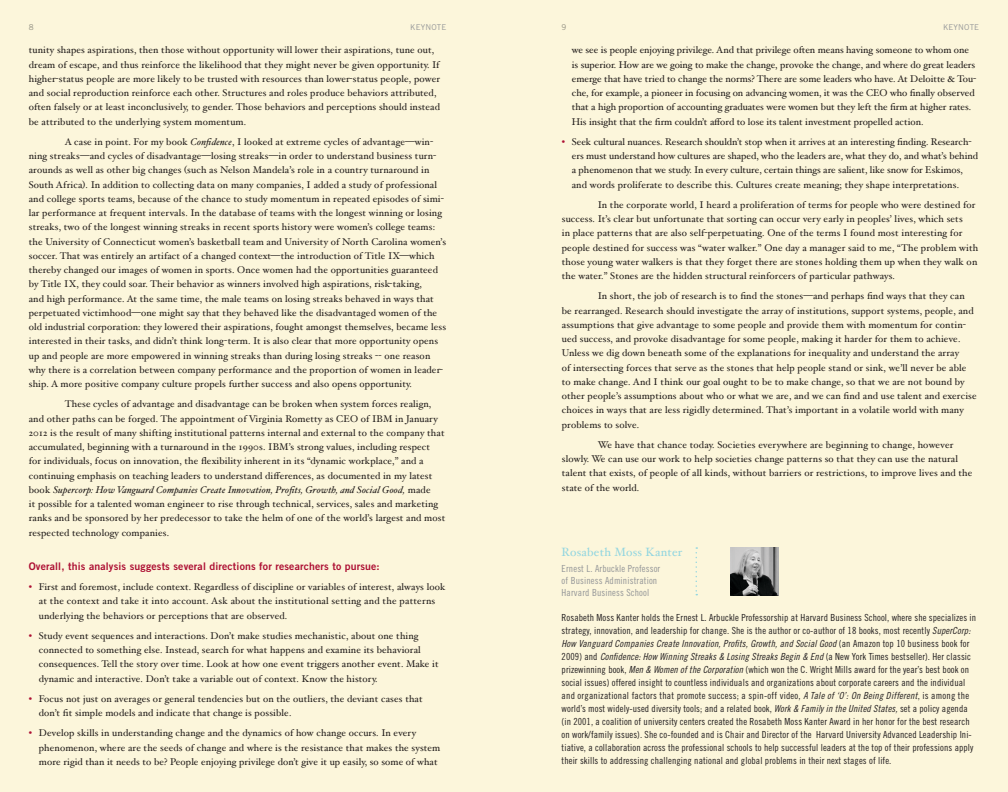
<style>
.page{position:relative;width:1008px;height:792px;background:#fcf6db}
.page>*{position:absolute;margin:0;border:0;box-sizing:border-box;transform-origin:0 0}
.TGoth_body_text_9_14{font:12px "Hoefler Text";letter-spacing:.02em;color:#93d6e0}
.Hoefler_Body_text{font:10.5px "Trade Gothic Bold Two";letter-spacing:.015em;color:#b0103c}
.Hoefler_Body_text-2{font:9.8px/14.2px "Hoefler Text";letter-spacing:.015em;color:#231f20}
.Hoefler_Body_Bullet{font:9.8px/14.2px "Hoefler Text";letter-spacing:.015em;color:#231f20}
.bio_body_text_trade{font:9.8px/13px "Trade Gothic Cond Eighteen";letter-spacing:.01em;color:#231f20}
.Hoefler_Body_text-3{font:9.8px/12px "Trade Gothic Cond Eighteen";letter-spacing:.015em;color:#949698}
.TGoth_body_text_9_14-2{font:8px "Trade Gothic";letter-spacing:.02em;color:#949698}
.s1{font-style:italic}
.s2{color:#b0103c}
.s3{font-family:"Trade Gothic Cond Eighteen Obl"}
</style>
<div class="page">
<svg style="left:696px;top:547px;width:1px;height:48px"></svg>
<img style="left:730px;top:547px;width:48px;height:48px">
<p class="TGoth_body_text_9_14-2" style="left:29px;top:23px;width:6px">8</p>
<p class="TGoth_body_text_9_14-2" style="left:562px;top:23px;width:6px">9</p>
<p class="TGoth_body_text_9_14-2" style="left:410px;top:23px;width:38px">KEYNOTE</p>
<p class="TGoth_body_text_9_14-2" style="left:943px;top:23px;width:38px">KEYNOTE</p>
<p class="Hoefler_Body_text-2" style="left:29px;top:43px;width:413px">tunity shapes aspirations, then those without opportunity will lower their aspirations, tune out, dream of escape, and thus reinforce the likelihood that they might never be given opportunity. If higher-status people are more likely to be trusted with resources than lower-status people, power and social reproduction reinforce each other. Structures and roles produce behaviors attributed, often falsely or at least inconclusively, to gender. Those behaviors and perceptions should instead be attributed to the underlying system momentum.</p>
<p class="Hoefler_Body_text-2" style="left:29px;top:134px;width:419px;text-indent:36px">A case in point. For my book <span class="s1">Confidence</span>, I looked at extreme cycles of advantage—win&shy;ning streaks—and cycles of disadvantage—losing streaks—in order to understand business turn&shy;arounds as well as other big changes (such as Nelson Mandela’s role in a country turnaround in South Africa). In addition to collecting data on many companies, I added a study of professional and college sports teams, because of the chance to study momentum in repeated episodes of simi&shy;lar performance at frequent intervals. In the database of teams with the longest winning or losing streaks, two of the longest winning streaks in recent sports history were women’s college teams: the University of Connecticut women’s basketball team and University of North Carolina women’s soccer. That was entirely an artifact of a changed context—the introduction of Title IX—which thereby changed our images of women in sports. Once women had the opportunities guaranteed by Title IX, they could soar. Their behavior as winners involved high aspirations, risk-taking,<br>and high performance. At the same time, the male teams on losing streaks behaved in ways that perpetuated victimhood—one might say that they behaved like the disadvantaged women of the old industrial corporation: they lowered their aspirations, fought amongst themselves, became less interested in their tasks, and didn’t think long-term. It is also clear that more opportunity opens up and people are more empowered in winning streaks than during losing streaks -- one reason why there is a correlation between company performance and the proportion of women in leader&shy;ship. A more positive company culture propels further success and also opens opportunity.</p>
<p class="Hoefler_Body_text-2" style="left:29px;top:397px;width:418px;text-indent:36px">These cycles of advantage and disadvantage can be broken when system forces realign, and other paths can be forged. The appointment of Virginia Rometty as CEO of IBM in January 2012 is the result of many shifting institutional patterns internal and external to the company that accumulated, beginning with a turnaround in the 1990s. IBM’s strong values, including respect<br>for individuals, focus on innovation, the flexibility inherent in its “dynamic workplace,” and a continuing emphasis on teaching leaders to understand differences, as documented in my latest book <span class="s1">Supercorp: How Vanguard Companies Create Innovation, Profits, Growth, and Social Good,</span> made<br>it possible for a talented woman engineer to rise through technical, services, sales and marketing ranks and be sponsored by her predecessor to take the helm of one of the world’s largest and most respected technology companies.</p>
<p class="Hoefler_Body_text" style="left:29px;top:560px;width:353px">Overall, this analysis suggests several directions for researchers to pursue:</p>
<p class="Hoefler_Body_Bullet" style="left:39px;top:580px;width:408px;text-indent:-10px"><span class="s2">•</span> First and foremost, include context. Regardless of discipline or variables of interest, always look at the context and take it into account. Ask about the institutional setting and the patterns underlying the behaviors or perceptions that are observed.</p>
<p class="Hoefler_Body_Bullet" style="left:39px;top:628px;width:401px;text-indent:-10px"><span class="s2">•</span> Study event sequences and interactions. Don’t make studies mechanistic, about one thing connected to something else. Instead, search for what happens and examine its behavioral consequences. Tell the story over time. Look at how one event triggers another event. Make it dynamic and interactive. Don’t take a variable out of context. Know the history.</p>
<p class="Hoefler_Body_Bullet" style="left:39px;top:691px;width:385px;text-indent:-10px"><span class="s2">•</span> Focus not just on averages or general tendencies but on the outliers, the deviant cases that don’t fit simple models and indicate that change is possible.</p>
<p class="Hoefler_Body_Bullet" style="left:39px;top:726px;width:403px;text-indent:-10px"><span class="s2">•</span> Develop skills in understanding change and the dynamics of how change occurs. In every phenomenon, where are the seeds of change and where is the resistance that makes the system more rigid than it needs to be? People enjoying privilege don’t give it up easily, so some of what</p>
<p class="Hoefler_Body_Bullet" style="left:572px;top:43px;width:406px">we see is people enjoying privilege. And that privilege often means having someone to whom one is superior. How are we going to make the change, provoke the change, and where do great leaders emerge that have tried to change the norms? There are some leaders who have. At Deloitte &amp; Tou&shy;che, for example, a pioneer in focusing on advancing women, it was the CEO who finally observed that a high proportion of accounting graduates were women but they left the firm at higher rates.<br>His insight that the firm couldn’t afford to lose its talent investment propelled action.</p>
<p class="Hoefler_Body_Bullet" style="left:572px;top:134px;width:408px;text-indent:-10px"><span class="s2">•</span> Seek cultural nuances. Research shouldn’t stop when it arrives at an interesting finding. Research&shy;ers must understand how cultures are shaped, who the leaders are, what they do, and what’s behind a phenomenon that we study. In every culture, certain things are salient, like snow for Eskimos, and words proliferate to describe this. Cultures create meaning; they shape interpretations.</p>
<p class="Hoefler_Body_text-2" style="left:562px;top:197px;width:418px;text-indent:36px">In the corporate world, I heard a proliferation of terms for people who were destined for success. It’s clear but unfortunate that sorting can occur very early in peoples’ lives, which sets<br>in place patterns that are also self-perpetuating. One of the terms I found most interesting for people destined for success was “water walker.” One day a manager said to me, “The problem with those young water walkers is that they forget there are stones holding them up when they walk on the water.” Stones are the hidden structural reinforcers of particular pathways.</p>
<p class="Hoefler_Body_text-2" style="left:562px;top:289px;width:416px;text-indent:36px">In short, the job of research is to find the stones—and perhaps find ways that they can be rearranged. Research should investigate the array of institutions, support systems, people, and assumptions that give advantage to some people and provide them with momentum for contin&shy;ued success, and provoke disadvantage for some people, making it harder for them to achieve.<br>Unless we dig down beneath some of the explanations for inequality and understand the array<br>of intersecting forces that serve as the stones that help people stand or sink, we’ll never be able to make change. And I think our goal ought to be to make change, so that we are not bound by other people’s assumptions about who or what we are, and we can find and use talent and exercise choices in ways that are less rigidly determined. That’s important in a volatile world with many problems to solve.</p>
<p class="Hoefler_Body_text-2" style="left:562px;top:437px;width:412px;text-indent:36px">We have that chance today. Societies everywhere are beginning to change, however slowly. We can use our work to help societies change patterns so that they can use the natural talent that exists, of people of all kinds, without barriers or restrictions, to improve lives and the state of the world.</p>
<p class="TGoth_body_text_9_14" style="left:562px;top:544px;width:122px">Rosabeth Moss Kanter</p>
<p class="Hoefler_Body_text-3" style="left:562px;top:562px;width:100px">Ernest L. Arbuckle Professor of Business Administration<br>Harvard Business School</p>
<p class="bio_body_text_trade" style="left:562px;top:611px;width:416px">Rosabeth Moss Kanter holds the Ernest L. Arbuckle Professorship at Harvard Business School, where she specializes in strategy, innovation, and leadership for change. She is the author or co-author of 18 books, most recently <span class="s3">SuperCorp:<br>How Vanguard Companies Create Innovation, Profits, Growth, and Social Good</span> (an Amazon top 10 business book for 2009) and <span class="s3">Confidence: How Winning Streaks &amp; Losing Streaks Begin &amp; End</span> (a New York Times bestseller). Her classic prizewinning book, <span class="s3">Men &amp; Women of the Corporation</span> (which won the C. Wright Mills award for the year’s best book on social issues) offered insight to countless individuals and organizations about corporate careers and the individual and organizational factors that promote success; a spin-off video, <span class="s3">A Tale of ‘O’: On Being Different</span>, is among the world’s most widely-used diversity tools; and a related book, <span class="s3">Work &amp; Family in the United States,</span> set a policy agenda (in 2001, a coalition of university centers created the Rosabeth Moss Kanter Award in her honor for the best research on work/family issues). She co-founded and is Chair and Director of the Harvard University Advanced Leadership Ini&shy;tiative, a collaboration across the professional schools to help successful leaders at the top of their professions apply their skills to addressing challenging national and global problems in their next stages of life.</p>
</div>
